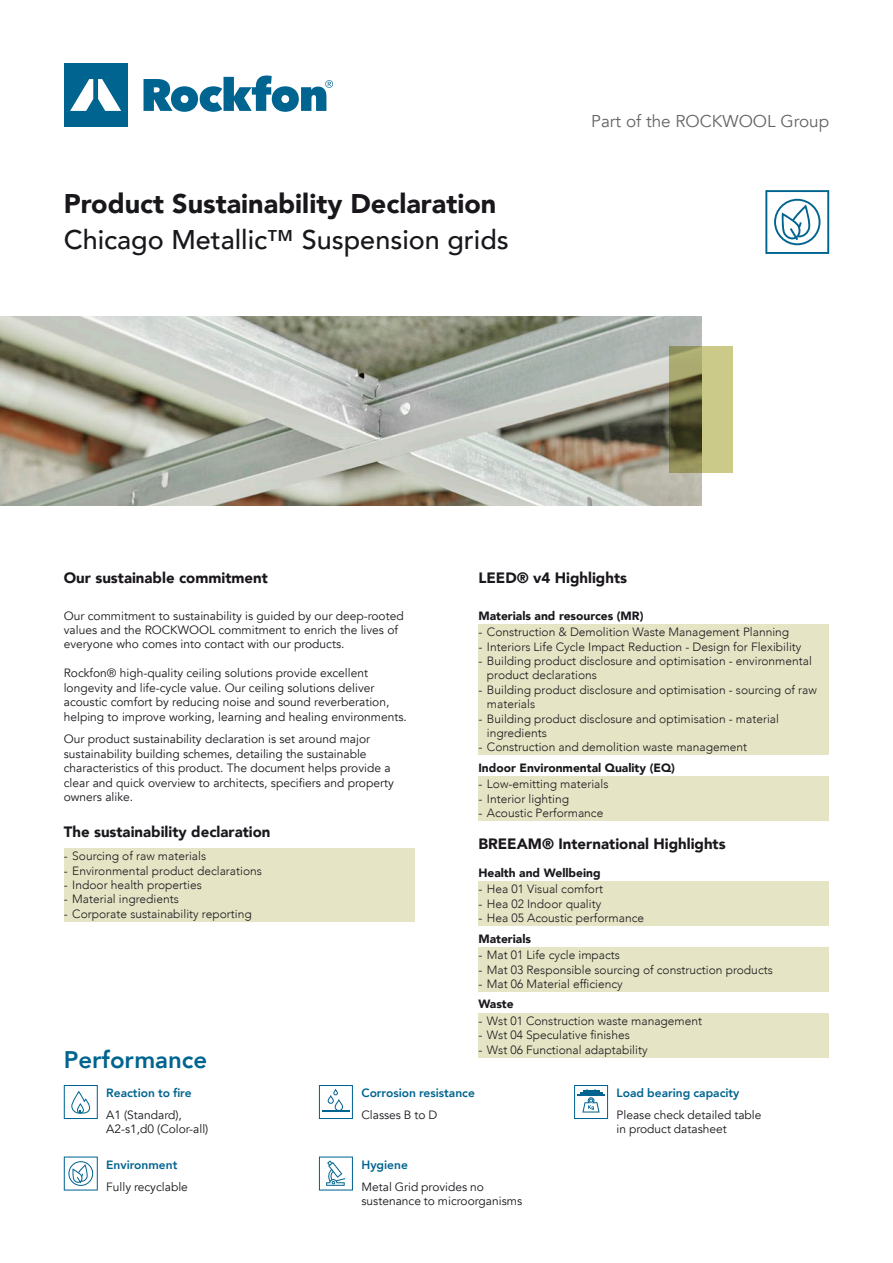
<style>
.page{position:relative;width:893px;height:1263px;background:#fff}
.page>*{position:absolute;margin:0;border:0;box-sizing:border-box;transform-origin:0 0}
.t1{font:900 27px "Avenir";color:#1a171c}
.t2{font:500 27px "Avenir";color:#1a171c}
.t3{font:800 24px "Avenir";color:#006490}
.t4{font:17.1px "Avenir";color:#646567}
.t5{font:900 15px "Avenir";color:#1a171c}
.t6{font:300 12px/14.4px "Avenir";color:#1a171c}
.t7{font:12px/14.4px "Avenir";color:#1a171c}
.t8{font:900 12px "Avenir";color:#1a171c}
.t9{font:800 12px "Avenir";color:#006490}
</style>
<div class="page">
<img style="left:0;top:316px;width:702px;height:189px">
<div style="left:64px;top:848px;width:351px;height:16px;background:#e5e5c5"></div>
<div style="left:64px;top:862px;width:351px;height:16px;background:#e5e5c5"></div>
<div style="left:64px;top:877px;width:351px;height:16px;background:#e5e5c5"></div>
<div style="left:64px;top:891px;width:351px;height:16px;background:#e5e5c5"></div>
<div style="left:64px;top:906px;width:351px;height:16px;background:#e5e5c5"></div>
<div style="left:478px;top:624px;width:351px;height:16px;background:#e5e5c5"></div>
<div style="left:478px;top:639px;width:351px;height:15px;background:#e5e5c5"></div>
<div style="left:478px;top:653px;width:351px;height:30px;background:#e5e5c5"></div>
<div style="left:478px;top:682px;width:351px;height:30px;background:#e5e5c5"></div>
<div style="left:478px;top:711px;width:351px;height:30px;background:#e5e5c5"></div>
<div style="left:478px;top:739px;width:351px;height:16px;background:#e5e5c5"></div>
<div style="left:478px;top:776px;width:351px;height:16px;background:#e5e5c5"></div>
<div style="left:478px;top:791px;width:351px;height:16px;background:#e5e5c5"></div>
<div style="left:478px;top:805px;width:351px;height:16px;background:#e5e5c5"></div>
<div style="left:478px;top:881px;width:351px;height:16px;background:#e5e5c5"></div>
<div style="left:478px;top:896px;width:351px;height:16px;background:#e5e5c5"></div>
<div style="left:478px;top:910px;width:351px;height:16px;background:#e5e5c5"></div>
<div style="left:478px;top:947px;width:351px;height:16px;background:#e5e5c5"></div>
<div style="left:478px;top:961px;width:351px;height:16px;background:#e5e5c5"></div>
<div style="left:478px;top:976px;width:351px;height:16px;background:#e5e5c5"></div>
<div style="left:478px;top:1013px;width:351px;height:16px;background:#e5e5c5"></div>
<div style="left:478px;top:1027px;width:351px;height:16px;background:#e5e5c5"></div>
<div style="left:478px;top:1042px;width:351px;height:16px;background:#e5e5c5"></div>
<svg style="left:144px;top:75px;width:189px;height:37px"></svg>
<div style="left:64px;top:63px;width:64px;height:64px;background:#006490"></div>
<svg style="left:70px;top:79px;width:51px;height:32px"></svg>
<svg style="left:765px;top:190px;width:64px;height:64px"></svg>
<svg style="left:669px;top:347px;width:64px;height:126px;background:#9b9a65"></svg>
<svg style="left:64px;top:1085px;width:34px;height:34px"></svg>
<svg style="left:574px;top:1085px;width:34px;height:34px"></svg>
<svg style="left:64px;top:1156px;width:34px;height:34px"></svg>
<svg style="left:319px;top:1085px;width:34px;height:34px"></svg>
<svg style="left:319px;top:1156px;width:34px;height:34px"></svg>
<h1 class="t1" style="left:64px;top:181px;width:434px">Product Sustainability Declaration</h1>
<h1 class="t2" style="left:64px;top:216px;width:447px">Chicago Metallic™ Suspension grids</h1>
<h3 class="t4" style="left:591px;top:111px;width:239px">Part of the ROCKWOOL Group</h3>
<p class="t5" style="left:64px;top:565px;width:206px">Our sustainable commitment</p>
<p class="t7" style="left:64px;top:608px;width:341px">Our commitment to sustainability is guided by our deep-rooted values and the ROCKWOOL commitment to enrich the lives of everyone who comes into contact with our products.</p>
<p class="t7" style="left:64px;top:666px;width:345px">Rockfon® high-quality ceiling solutions provide excellent longevity and life-cycle value. Our ceiling solutions deliver acoustic comfort by reducing noise and sound reverberation, helping to improve working, learning and healing environments.</p>
<p class="t7" style="left:64px;top:732px;width:331px">Our product sustainability declaration is set around major sustainability building schemes, detailing the sustainable characteristics of this product. The document helps provide a clear and quick overview to architects, specifiers and property owners alike.</p>
<p class="t5" style="left:64px;top:819px;width:208px">The sustainability declaration</p>
<p class="t6" style="left:64px;top:849px;width:144px">- Sourcing of raw materials</p>
<p class="t6" style="left:64px;top:863px;width:200px">- Environmental product declarations</p>
<p class="t6" style="left:64px;top:878px;width:140px">- Indoor health properties</p>
<p class="t6" style="left:64px;top:892px;width:117px">- Material ingredients</p>
<p class="t6" style="left:64px;top:906px;width:189px">- Corporate sustainability reporting</p>
<p class="t5" style="left:478px;top:565px;width:150px">LEED® v4 Highlights</p>
<p class="t8" style="left:478px;top:605px;width:167px">Materials and resources (MR)</p>
<p class="t6" style="left:478px;top:625px;width:312px">- Construction &amp; Demolition Waste Management Planning</p>
<p class="t6" style="left:478px;top:639px;width:325px">- Interiors Life Cycle Impact Reduction - Design for Flexibility</p>
<p class="t6" style="left:487px;top:654px;width:327px;text-indent:-9px">- Building product disclosure and optimisation - environmental product declarations</p>
<p class="t6" style="left:487px;top:682px;width:331px;text-indent:-9px">- Building product disclosure and optimisation - sourcing of raw materials</p>
<p class="t6" style="left:487px;top:711px;width:294px;text-indent:-9px">- Building product disclosure and optimisation - material ingredients</p>
<p class="t6" style="left:478px;top:740px;width:270px">- Construction and demolition waste management</p>
<p class="t8" style="left:478px;top:757px;width:198px">Indoor Environmental Quality (EQ)</p>
<p class="t6" style="left:478px;top:777px;width:132px">- Low-emitting materials</p>
<p class="t6" style="left:478px;top:791px;width:92px">- Interior lighting</p>
<p class="t6" style="left:478px;top:806px;width:126px">- Acoustic Performance</p>
<p class="t5" style="left:478px;top:831px;width:249px">BREEAM® International Highlights</p>
<p class="t8" style="left:478px;top:862px;width:124px">Health and Wellbeing</p>
<p class="t6" style="left:478px;top:882px;width:126px">- Hea 01 Visual comfort</p>
<p class="t6" style="left:478px;top:896px;width:124px">- Hea 02 Indoor quality</p>
<p class="t6" style="left:478px;top:911px;width:167px">- Hea 05 Acoustic performance</p>
<p class="t8" style="left:478px;top:928px;width:54px">Materials</p>
<p class="t6" style="left:478px;top:948px;width:143px">- Mat 01 Life cycle impacts</p>
<p class="t6" style="left:478px;top:962px;width:296px">- Mat 03 Responsible sourcing of construction products</p>
<p class="t6" style="left:478px;top:977px;width:146px">- Mat 06 Material efficiency</p>
<p class="t8" style="left:478px;top:994px;width:37px">Waste</p>
<p class="t6" style="left:478px;top:1013px;width:225px">- Wst 01 Construction waste management</p>
<p class="t6" style="left:478px;top:1028px;width:153px">- Wst 04 Speculative finishes</p>
<p class="t6" style="left:478px;top:1042px;width:171px">- Wst 06 Functional adaptability</p>
<h2 class="t3" style="left:64px;top:1041px;width:145px">Performance</h2>
<p class="t9" style="left:106px;top:1083px;width:87px">Reaction to fire</p>
<p class="t7" style="left:106px;top:1108px;width:104px">A1 (Standard),<br>A2-s1,d0 (Color-all)</p>
<p class="t9" style="left:617px;top:1083px;width:124px">Load bearing capacity</p>
<p class="t7" style="left:617px;top:1108px;width:146px">Please check detailed table in product datasheet</p>
<p class="t9" style="left:361px;top:1083px;width:115px">Corrosion resistance</p>
<p class="t7" style="left:361px;top:1108px;width:77px">Classes B to D</p>
<p class="t9" style="left:106px;top:1155px;width:73px">Environment</p>
<p class="t7" style="left:106px;top:1179px;width:83px">Fully recyclable</p>
<p class="t9" style="left:361px;top:1155px;width:48px">Hygiene</p>
<p class="t7" style="left:361px;top:1179px;width:162px">Metal Grid provides no sustenance to microorganisms</p>
</div>
